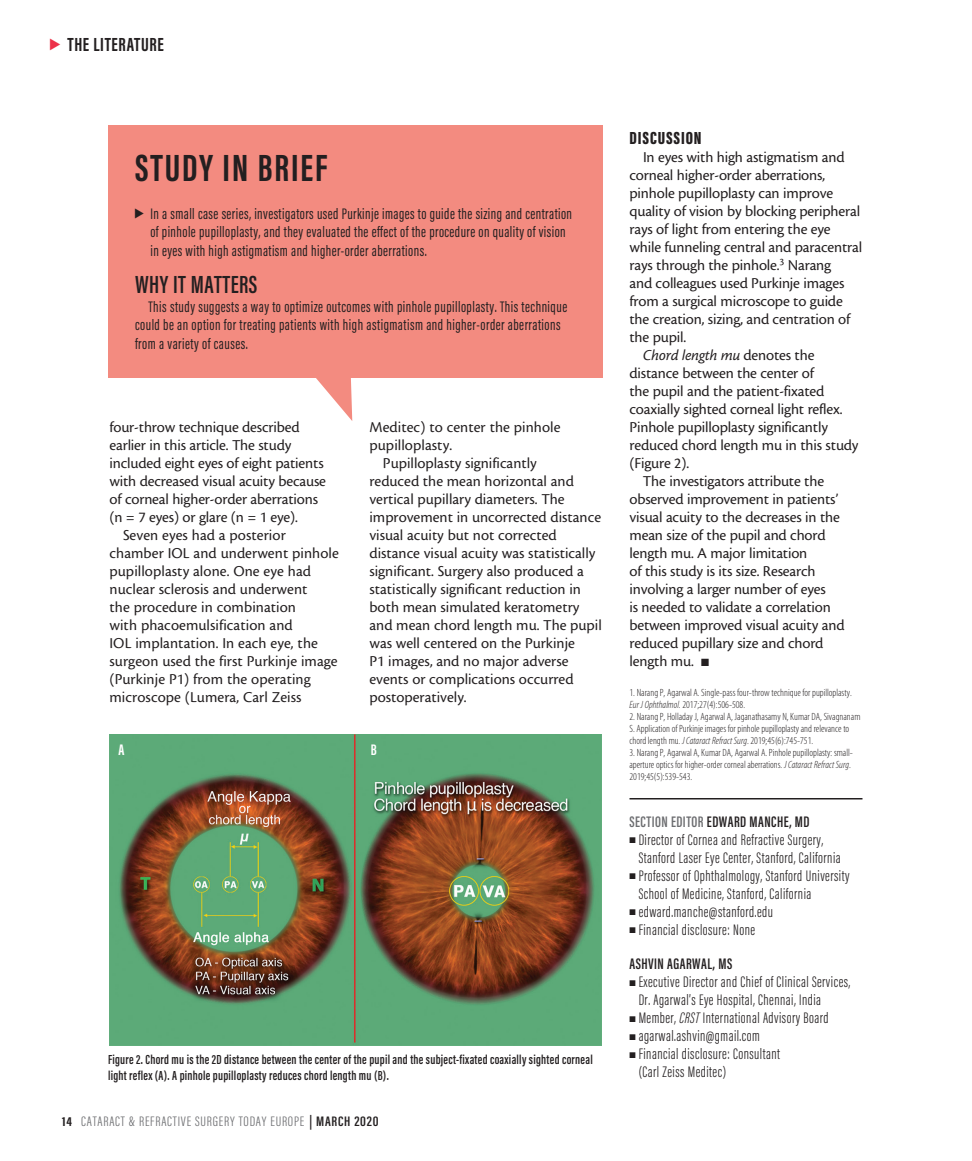
<style>
.page{position:relative;width:972px;height:1161px;background:#fff}
.page>*{position:absolute;margin:0;border:0;box-sizing:border-box;transform-origin:0 0}
.study_in_brief_heade{font:700 39px "Acumin Pro Extra Cond";letter-spacing:.05em;color:#231f20}
.study_in_brief_subhe{font:600 25.5px "Acumin Pro Extra Cond";letter-spacing:.02em;color:#231f20}
.t1{font:700 19.5px "Acumin Pro Extra Cond";letter-spacing:.035em;color:#231f20}
.subhead_alternate{font:900 18px "Acumin Pro Extra Cond";letter-spacing:.05em;color:#231f20}
.body{font:15.75px/18px "Cronos MM 408 10";letter-spacing:-.01em;color:#231f20}
.bio_info{font:300 15.75px/18px "Acumin Pro Extra Cond";letter-spacing:.03em;color:#231f20}
.study_in_brief_body{font:15.75px/18.8px "Acumin Pro Extra Cond";letter-spacing:.025em;color:#231f20}
.bio_name{font:600 15.75px "Acumin Pro Extra Cond";letter-spacing:.03em;color:#231f20}
.bio_name_no_line{font:600 15.75px "Acumin Pro Extra Cond";letter-spacing:.03em;color:#231f20}
.t2{font:700 15.75px "Acumin Pro Extra Cond";color:#fff}
.t3{font:300 14.1px "Acumin Pro Extra Cond";letter-spacing:.05em;color:#6c6d70;scale:1.11 1}
.t4{font:600 13.5px/16.5px "Acumin Pro Extra Cond";letter-spacing:.02em;color:#231f20}
.footnote{font:10.5px/12px "Myriad MM 215 300";color:#231f20}
.s1{font-weight:700;font-size:13.35px;color:#231f20}
.s2{font-weight:600;color:#231f20}
.s3{font-family:"Cronos MM It 408 10"}
.s4{font-family:"Myriad MM It 215 300"}
.s5{color:#6c6d70}
.s6{font-style:italic}
</style>
<div class="page">
<hr style="left:630px;top:798px;width:232px;height:2px;background:#231f20">
<div style="left:109px;top:126px;width:494px;height:252px;background:#f38b80"></div>
<svg style="left:285px;top:341px;width:67px;height:80px"></svg>
<img style="left:110px;top:735px;width:492px;height:311px">
<svg style="left:135px;top:208px;width:9px;height:10px"></svg>
<p class="t1" style="left:67px;top:32px;width:98px">THE LITERATURE</p>
<p class="study_in_brief_heade" style="left:135px;top:144px;width:194px">STUDY IN BRIEF</p>
<p class="study_in_brief_body" style="left:150px;top:204px;width:423px">In a small case series, investigators used Purkinje images to guide the sizing and centration of pinhole pupilloplasty, and they evaluated the effect of the procedure on quality of vision in eyes with high astigmatism and higher-order aberrations.</p>
<p class="study_in_brief_subhe" style="left:135px;top:269px;width:124px">WHY IT MATTERS</p>
<p class="study_in_brief_body" style="left:135px;top:297px;width:434px;text-indent:14px">This study suggests a way to optimize outcomes with pinhole pupilloplasty. This technique could be an option for treating patients with high astigmatism and higher-order aberrations from a variety of causes.</p>
<p class="body" style="left:110px;top:418px;width:218px">four-throw technique described earlier in this article. The study included eight eyes of eight patients with decreased visual acuity because of corneal higher-order aberrations (n = 7 eyes) or glare (n = 1 eye).</p>
<p class="body" style="left:110px;top:526px;width:231px;text-indent:14px">Seven eyes had a posterior chamber IOL and underwent pinhole pupilloplasty alone. One eye had nuclear sclerosis and underwent<br>the procedure in combination<br>with phacoemulsification and<br>IOL implantation. In each eye, the surgeon used the first Purkinje image (Purkinje P1) from the operating microscope (Lumera, Carl Zeiss</p>
<p class="body" style="left:369px;top:418px;width:193px">Meditec) to center the pinhole pupilloplasty.</p>
<p class="body" style="left:369px;top:454px;width:234px;text-indent:14px">Pupilloplasty significantly<br>reduced the mean horizontal and vertical pupillary diameters. The improvement in uncorrected distance visual acuity but not corrected distance visual acuity was statistically significant. Surgery also produced a statistically significant reduction in both mean simulated keratometry and mean chord length mu. The pupil was well centered on the Purkinje<br>P1 images, and no major adverse events or complications occurred postoperatively.</p>
<p class="t2" style="left:118px;top:740px;width:7px">A</p>
<p class="t2" style="left:371px;top:740px;width:7px">B</p>
<p class="t4" style="left:108px;top:1051px;width:486px">Figure 2. Chord mu is the 2D distance between the center of the pupil and the subject-fixated coaxially sighted corneal light reflex (A). A pinhole pupilloplasty reduces chord length mu (B).</p>
<p class="t3" style="left:62px;top:1113px;width:287px"><span class="s1">14</span> CATARACT &amp; REFRACTIVE SURGERY TODAY EUROPE <span class="s2">| MARCH 2020</span></p>
<p class="subhead_alternate" style="left:630px;top:127px;width:74px">DISCUSSION</p>
<p class="body" style="left:629px;top:148px;width:234px;text-indent:14px">In eyes with high astigmatism and corneal higher-order aberrations, pinhole pupilloplasty can improve quality of vision by blocking peripheral rays of light from entering the eye while funneling central and paracentral rays through the pinhole.<sup>3</sup> Narang<br>and colleagues used Purkinje images from a surgical microscope to guide the creation, sizing, and centration of the pupil.</p>
<p class="body" style="left:629px;top:346px;width:231px;text-indent:14px"><span class="s3">Chord length mu</span> denotes the distance between the center of<br>the pupil and the patient-fixated coaxially sighted corneal light reflex.<br>Pinhole pupilloplasty significantly reduced chord length mu in this study (Figure 2).</p>
<p class="body" style="left:629px;top:472px;width:217px;text-indent:14px">The investigators attribute the observed improvement in patients’ visual acuity to the decreases in the mean size of the pupil and chord length mu. A major limitation<br>of this study is its size. Research involving a larger number of eyes<br>is needed to validate a correlation between improved visual acuity and reduced pupillary size and chord length mu. ■</p>
<p class="footnote" style="left:629px;top:687px;width:224px">1. Narang P, Agarwal A. Single-pass four-throw technique for pupilloplasty.<br><span class="s4">Eur J Ophthalmol</span>. 2017;27(4):506-508.</p>
<p class="footnote" style="left:629px;top:711px;width:232px">2. Narang P, Holladay J, Agarwal A, Jaganathasamy N, Kumar DA, Sivagnanam<br>S. Application of Purkinje images for pinhole pupilloplasty and relevance to chord length mu. <span class="s4">J Cataract Refract Surg</span>. 2019;45(6):745-751.</p>
<p class="footnote" style="left:629px;top:747px;width:225px">3. Narang P, Agarwal A, Kumar DA, Agarwal A. Pinhole pupilloplasty: small&shy;aperture optics for higher-order corneal aberrations. <span class="s4">J Cataract Refract Surg</span>.<br>2019;45(5):539-543.</p>
<p class="bio_name" style="left:629px;top:812px;width:182px"><span class="s5">SECTION EDITOR</span> EDWARD MANCHE, MD</p>
<p class="bio_info" style="left:639px;top:830px;width:203px;text-indent:-9px">■ Director of Cornea and Refractive Surgery,<br>Stanford Laser Eye Center, Stanford, California</p>
<p class="bio_info" style="left:639px;top:866px;width:212px;text-indent:-9px">■ Professor of Ophthalmology, Stanford University<br>School of Medicine, Stanford, California</p>
<p class="bio_info" style="left:629px;top:902px;width:145px">■ edward.manche@stanford.edu</p>
<p class="bio_info" style="left:629px;top:920px;width:127px">■ Financial disclosure: None</p>
<p class="bio_name_no_line" style="left:629px;top:954px;width:104px">ASHVIN AGARWAL, MS</p>
<p class="bio_info" style="left:639px;top:973px;width:213px;text-indent:-9px">■ Executive Director and Chief of Clinical Services,<br>Dr. Agarwal’s Eye Hospital, Chennai, India</p>
<p class="bio_info" style="left:629px;top:1009px;width:201px">■ Member, <span class="s6">CRST</span> International Advisory Board</p>
<p class="bio_info" style="left:629px;top:1027px;width:132px">■ agarwal.ashvin@gmail.com</p>
<p class="bio_info" style="left:639px;top:1045px;width:143px;text-indent:-9px">■ Financial disclosure: Consultant (Carl Zeiss Meditec)</p>
</div>
